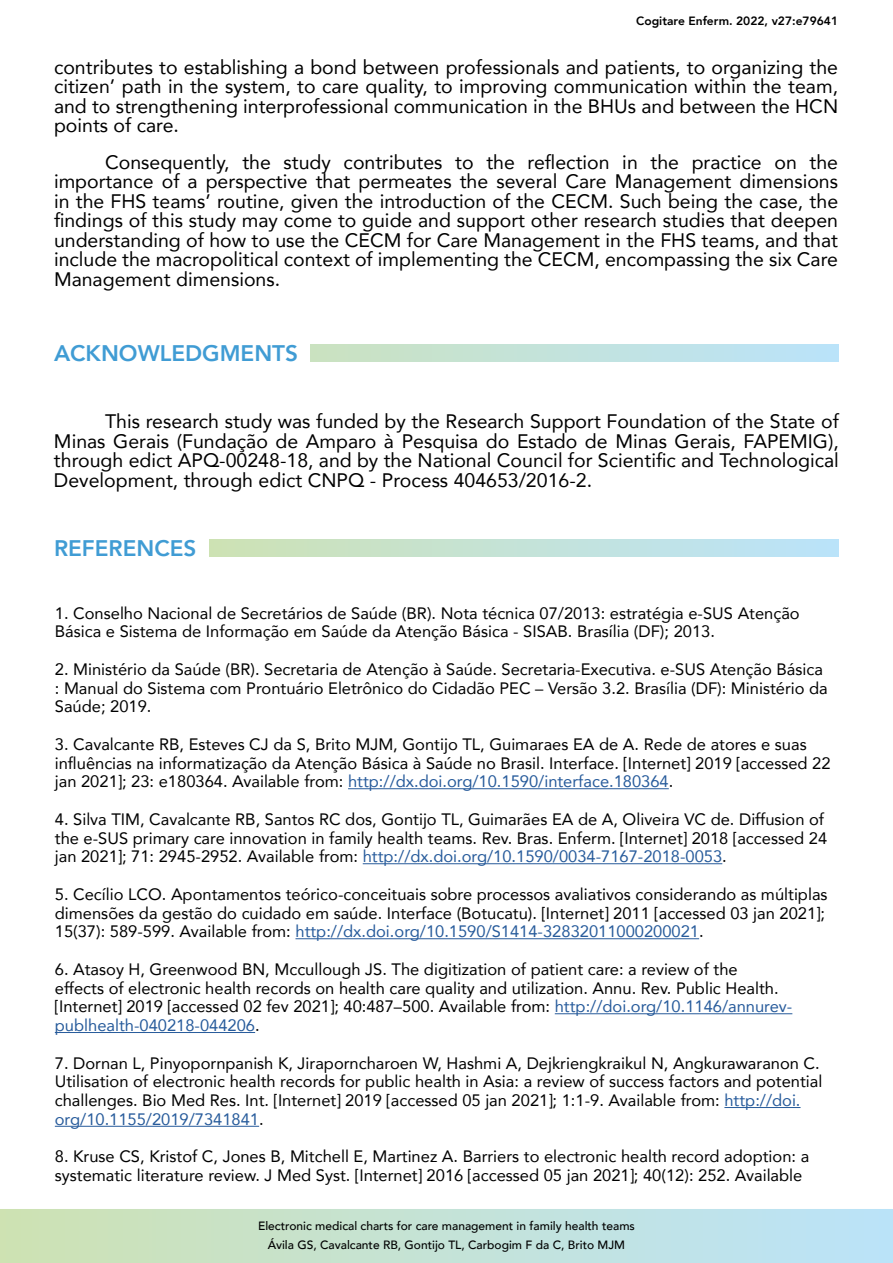
<style>
.page{position:relative;width:893px;height:1263px;background:#fff}
.page>*{position:absolute;margin:0;border:0;box-sizing:border-box;transform-origin:0 0}
.t1{font:800 22.5px "Avenir";color:#409cd4}
.t2{font:19.5px/19.5px "Avenir";color:#000;text-align:justify}
.t3{font:16.5px/18.8px "Avenir";color:#000}
.t4{font:500 12px/18.6px "Avenir";color:#000;text-align:center}
.t5{font:800 12px "Avenir";color:#000}
.s1{color:#275b9b}
</style>
<div class="page">
<svg style="left:0;top:1209px;width:893px;height:54px;background:#c4e2d6"></svg>
<div style="left:310px;top:345px;width:529px;height:16px;background:linear-gradient(to right,#cbe2c0,#bae3fb)"></div>
<div style="left:210px;top:540px;width:629px;height:16px;background:linear-gradient(to right,#cee2b4,#bae3fb)"></div>
<hr style="left:348px;top:788px;width:321px;height:1px;background:#275b9b">
<hr style="left:363px;top:863px;width:359px;height:1px;background:#275b9b">
<hr style="left:295px;top:938px;width:404px;height:1px;background:#275b9b">
<hr style="left:555px;top:1013px;width:237px;height:1px;background:#275b9b">
<hr style="left:55px;top:1032px;width:200px;height:1px;background:#275b9b">
<hr style="left:724px;top:1107px;width:76px;height:1px;background:#275b9b">
<hr style="left:55px;top:1126px;width:204px;height:1px;background:#275b9b">
<p class="t5" style="left:636px;top:12px;width:203px">Cogitare Enferm. 2022, v27:e79641</p>
<p class="t2" style="left:54px;top:56px;width:786px">contributes to establishing a bond between professionals and patients, to organizing the citizen’ path in the system, to care quality, to improving communication within the team, and to strengthening interprofessional communication in the BHUs and between the HCN points of care.</p>
<p class="t2" style="left:54px;top:151px;width:786px;text-indent:51px">Consequently, the study contributes to the reflection in the practice on the importance of a perspective that permeates the several Care Management dimensions in the FHS teams’ routine, given the introduction of the CECM. Such being the case, the findings of this study may come to guide and support other research studies that deepen understanding of how to use the CECM for Care Management in the FHS teams, and that include the macropolitical context of implementing the CECM, encompassing the six Care Management dimensions.</p>
<h1 class="t1" style="left:54px;top:336px;width:246px">ACKNOWLEDGMENTS</h1>
<p class="t2" style="left:54px;top:411px;width:786px;text-indent:51px">This research study was funded by the Research Support Foundation of the State of Minas Gerais (Fundação de Amparo à Pesquisa do Estado de Minas Gerais, FAPEMIG), through edict APQ-00248-18, and by the National Council for Scientific and Technological Development, through edict CNPQ - Process 404653/2016-2.</p>
<h1 class="t1" style="left:54px;top:531px;width:144px">REFERENCES</h1>
<p class="t3" style="left:55px;top:603px;width:746px">1. Conselho Nacional de Secretários de Saúde (BR). Nota técnica 07/2013: estratégia e-SUS Atenção<br>Básica e Sistema de Informação em Saúde da Atenção Básica - SISAB. Brasília (DF); 2013.</p>
<p class="t3" style="left:55px;top:659px;width:774px">2. Ministério da Saúde (BR). Secretaria de Atenção à Saúde. Secretaria-Executiva. e-SUS Atenção Básica : Manual do Sistema com Prontuário Eletrônico do Cidadão PEC – Versão 3.2. Brasília (DF): Ministério da<br>Saúde; 2019.</p>
<p class="t3" style="left:55px;top:734px;width:777px">3. Cavalcante RB, Esteves CJ da S, Brito MJM, Gontijo TL, Guimaraes EA de A. Rede de atores e suas influências na informatização da Atenção Básica à Saúde no Brasil. Interface. [Internet] 2019 [accessed 22 jan 2021]; 23: e180364. Available from: <span class="s1">http://dx.doi.org/10.1590/interface.180364</span>.</p>
<p class="t3" style="left:55px;top:809px;width:774px">4. Silva TIM, Cavalcante RB, Santos RC dos, Gontijo TL, Guimarães EA de A, Oliveira VC de. Diffusion of the e-SUS primary care innovation in family health teams. Rev. Bras. Enferm. [Internet] 2018 [accessed 24 jan 2021]; 71: 2945-2952. Available from: <span class="s1">http://dx.doi.org/10.1590/0034-7167-2018-0053</span>.</p>
<p class="t3" style="left:55px;top:884px;width:774px">5. Cecílio LCO. Apontamentos teórico-conceituais sobre processos avaliativos considerando as mú ltiplas dimensões da gestão do cuidado em saúde. Interface (Botucatu). [Internet] 2011 [accessed 03 jan 2021];<br>15(37): 589-599. Available from: <span class="s1">http://dx.doi.org/10.1590/S1414-32832011000200021</span>.</p>
<p class="t3" style="left:55px;top:959px;width:739px">6. Atasoy H, Greenwood BN, Mccullough JS. The digitization of patient care: a review of the<br>effects of electronic health records on health care quality and utilization. Annu. Rev. Public Health. [Internet] 2019 [accessed 02 fev 2021]; 40:487–500. Available from: <span class="s1">http://doi.org/10.1146/annurev&shy;publhealth-040218-044206</span>.</p>
<p class="t3" style="left:55px;top:1053px;width:769px">7. Dornan L, Pinyopornpanish K, Jiraporncharoen W, Hashmi A, Dejkriengkraikul N, Angkurawaranon C.<br>Utilisation of electronic health records for public health in Asia: a review of success factors and potential challenges. Bio Med Res. Int. [Internet] 2019 [accessed 05 jan 2021]; 1:1-9. Available from: <span class="s1">http://doi. org/10.1155/2019/7341841</span>.</p>
<p class="t3" style="left:55px;top:1147px;width:756px">8. Kruse CS, Kristof C, Jones B, Mitchell E, Martinez A. Barriers to electronic health record adoption: a systematic literature review. J Med Syst. [Internet] 2016 [accessed 05 jan 2021]; 40(12): 252. Available</p>
<p class="t4" style="left:258px;top:1216px;width:378px">Electronic medical charts for care management in family health teams<br>Ávila GS, Cavalcante RB, Gontijo TL, Carbogim F da C, Brito MJM</p>
</div>
